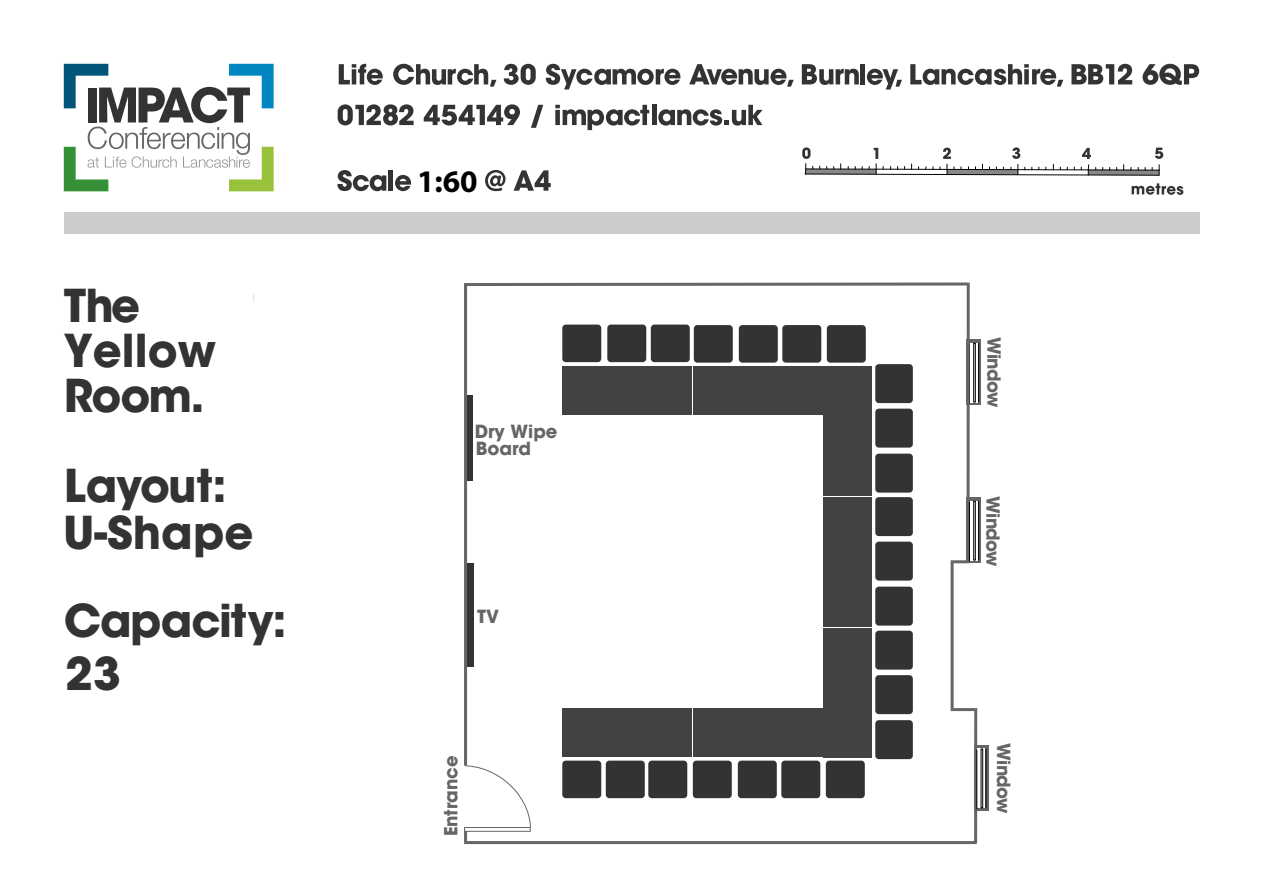
<style>
.page{position:relative;width:1263px;height:893px;background:#fff}
.page>*{position:absolute;margin:0;border:0;box-sizing:border-box;transform-origin:0 0}
.t1{font:700 45px/45px "ITC Avant Garde Std";letter-spacing:-.02em;color:#333}
.t2{font:700 31.5px "Myriad Pro";color:#000}
.t3{font:700 18px "ITC Avant Garde Std";letter-spacing:-.005em;color:#666}
</style>
<div class="page">
<svg style="left:802px;top:147px;width:361px;height:29px"></svg>
<svg style="left:337px;top:170px;width:49px;height:21px"></svg>
<hr style="left:389px;top:170px;width:4px;height:21px;background:#333">
<svg style="left:395px;top:175px;width:16px;height:16px"></svg>
<svg style="left:485px;top:170px;width:20px;height:21px"></svg>
<svg style="left:514px;top:170px;width:37px;height:21px"></svg>
<svg style="left:64px;top:64px;width:210px;height:127px"></svg>
<div style="left:64px;top:213px;width:1135px;height:21px;background:#ccc"></div>
<svg style="left:339px;top:64px;width:44px;height:21px"></svg>
<svg style="left:393px;top:64px;width:103px;height:23px"></svg>
<svg style="left:504px;top:64px;width:32px;height:21px"></svg>
<svg style="left:546px;top:64px;width:135px;height:26px"></svg>
<svg style="left:689px;top:64px;width:105px;height:23px"></svg>
<svg style="left:802px;top:64px;width:57px;height:21px"></svg>
<div style="left:860px;top:64px;width:5px;height:20px;background:#333"></div>
<svg style="left:867px;top:69px;width:35px;height:21px"></svg>
<svg style="left:910px;top:64px;width:153px;height:23px"></svg>
<svg style="left:1071px;top:64px;width:61px;height:20px"></svg>
<svg style="left:1142px;top:64px;width:57px;height:21px"></svg>
<svg style="left:338px;top:104px;width:76px;height:21px"></svg>
<svg style="left:424px;top:104px;width:96px;height:21px"></svg>
<svg style="left:531px;top:105px;width:12px;height:23px"></svg>
<svg style="left:555px;top:105px;width:94px;height:25px"></svg>
<hr style="left:652px;top:105px;width:4px;height:20px;background:#333">
<svg style="left:658px;top:105px;width:105px;height:21px"></svg>
<div style="left:467px;top:563px;width:6px;height:103px;background:#333"></div>
<div style="left:467px;top:396px;width:6px;height:85px;background:#333"></div>
<hr style="left:464px;top:285px;width:3px;height:480px;background:#666">
<hr style="left:974px;top:708px;width:3px;height:135px;background:#666">
<hr style="left:464px;top:841px;width:512px;height:3px;background:#666">
<svg style="left:464px;top:765px;width:68px;height:77px"></svg>
<svg style="left:976px;top:745px;width:12px;height:66px"></svg>
<svg style="left:978px;top:748px;width:7px;height:60px"></svg>
<hr style="left:986px;top:749px;width:1px;height:59px;background:#000">
<hr style="left:976px;top:750px;width:1px;height:59px;background:#000">
<div style="left:981px;top:749px;width:2px;height:59px;border:1px solid #000"></div>
<svg style="left:970px;top:340px;width:11px;height:65px"></svg>
<div style="left:970px;top:343px;width:8px;height:59px;background:#fff"></div>
<hr style="left:978px;top:343px;width:1px;height:59px;background:#000">
<div style="left:973px;top:343px;width:3px;height:59px;border:1px solid #000"></div>
<hr style="left:953px;top:708px;width:21px;height:3px;background:#666">
<hr style="left:951px;top:563px;width:3px;height:148px;background:#666">
<hr style="left:951px;top:560px;width:16px;height:3px;background:#666">
<svg style="left:966px;top:288px;width:4px;height:272px"></svg>
<svg style="left:464px;top:282px;width:506px;height:6px"></svg>
<div style="left:967px;top:498px;width:14px;height:65px;background:#666"></div>
<div style="left:970px;top:501px;width:8px;height:59px;background:#fff"></div>
<hr style="left:978px;top:501px;width:1px;height:59px;background:#000">
<hr style="left:969px;top:502px;width:1px;height:59px;background:#000">
<div style="left:973px;top:501px;width:3px;height:59px;border:1px solid #000"></div>
<svg style="left:1131px;top:183px;width:52px;height:12px"></svg>
<div style="left:823px;top:366px;width:49px;height:130px;background:#424242"></div>
<div style="left:823px;top:497px;width:49px;height:130px;background:#424242"></div>
<div style="left:693px;top:708px;width:129px;height:49px;background:#424242"></div>
<div style="left:693px;top:366px;width:129px;height:49px;background:#424242"></div>
<div style="left:875px;top:631px;width:38px;height:39px;background:#333;border-radius:4px"></div>
<div style="left:823px;top:628px;width:49px;height:129px;background:#424242"></div>
<div style="left:875px;top:675px;width:38px;height:39px;background:#333;border-radius:4px"></div>
<div style="left:875px;top:720px;width:38px;height:39px;background:#333;border-radius:4px"></div>
<div style="left:875px;top:497px;width:38px;height:39px;background:#333;border-radius:4px"></div>
<div style="left:875px;top:542px;width:38px;height:39px;background:#333;border-radius:4px"></div>
<div style="left:875px;top:587px;width:38px;height:39px;background:#333;border-radius:4px"></div>
<div style="left:875px;top:364px;width:38px;height:39px;background:#333;border-radius:4px"></div>
<div style="left:875px;top:409px;width:38px;height:39px;background:#333;border-radius:4px"></div>
<div style="left:875px;top:454px;width:38px;height:39px;background:#333;border-radius:4px"></div>
<div style="left:782px;top:325px;width:39px;height:38px;background:#333;border-radius:4px"></div>
<div style="left:827px;top:325px;width:39px;height:38px;background:#333;border-radius:4px"></div>
<div style="left:694px;top:325px;width:39px;height:38px;background:#333;border-radius:4px"></div>
<div style="left:739px;top:325px;width:39px;height:38px;background:#333;border-radius:4px"></div>
<div style="left:781px;top:761px;width:39px;height:37px;background:#333;border-radius:4px"></div>
<div style="left:826px;top:761px;width:39px;height:37px;background:#333;border-radius:4px"></div>
<div style="left:693px;top:761px;width:39px;height:37px;background:#333;border-radius:4px"></div>
<div style="left:738px;top:761px;width:39px;height:37px;background:#333;border-radius:4px"></div>
<div style="left:562px;top:366px;width:129px;height:49px;background:#424242"></div>
<div style="left:562px;top:708px;width:129px;height:49px;background:#424242"></div>
<div style="left:651px;top:325px;width:39px;height:37px;background:#333;border-radius:4px"></div>
<div style="left:562px;top:325px;width:39px;height:37px;background:#333;border-radius:4px"></div>
<div style="left:607px;top:325px;width:39px;height:37px;background:#333;border-radius:4px"></div>
<div style="left:606px;top:761px;width:39px;height:37px;background:#333;border-radius:4px"></div>
<div style="left:562px;top:761px;width:39px;height:37px;background:#333;border-radius:4px"></div>
<div style="left:648px;top:761px;width:39px;height:37px;background:#333;border-radius:4px"></div>
<h1 class="t1" style="left:64px;top:283px;width:154px">The<br>Yellow<br>Room.</h1>
<h1 class="t1" style="left:64px;top:463px;width:164px">Layout:</h1>
<h1 class="t1" style="left:63px;top:510px;width:192px">U-Shape</h1>
<h1 class="t1" style="left:64px;top:598px;width:224px">Capacity:</h1>
<h1 class="t1" style="left:65px;top:651px;width:57px">23</h1>
<h2 class="t2" style="left:417px;top:161px;width:62px">1:60</h2>
<p class="t3" style="left:475px;top:419px;width:84px">Dry Wipe</p>
<p class="t3" style="left:476px;top:437px;width:57px">Board</p>
<p class="t3" style="left:477px;top:605px;width:23px">TV</p>
<p class="t3" style="left:439px;top:836px;width:82px;rotate:-90deg">Entrance</p>
<p class="t3" style="left:1006px;top:337px;width:72px;rotate:90deg">Window</p>
<p class="t3" style="left:1005px;top:496px;width:72px;rotate:90deg">Window</p>
<p class="t3" style="left:1015px;top:743px;width:72px;rotate:90deg">Window</p>
</div>
